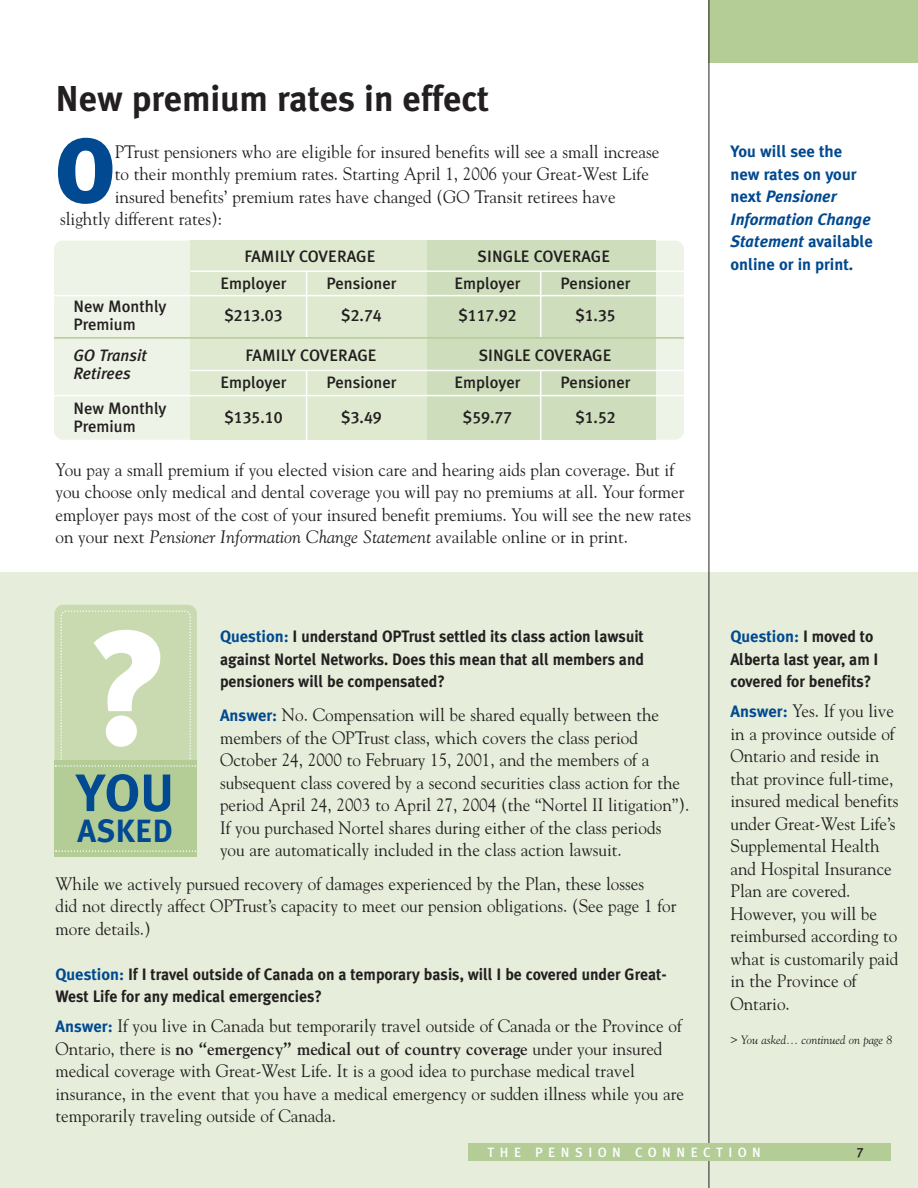
<style>
.page{position:relative;width:918px;height:1188px;background:#fff}
.page>*{position:absolute;margin:0;border:0;box-sizing:border-box;transform-origin:0 0}
.t1{font:900 160.5px "Meta Plus";color:#fff}
.t2{font:900 91.65px "Meta Plus";color:#014990;scale:.95 1}
.t3{font:700 52.5px "Meta Plus";color:#014990}
.t4{font:700 36px "Meta Plus";color:#231f20}
.t5{font:700 32.1px "Meta Plus";color:#014990}
.t6{font:18px/22.5px "Goudy";color:#231f20;scale:.95 1}
.t7{font:700 16.5px/22.5px "Meta Plus";color:#231f20;scale:.95 1}
.t8{font:500 16.5px/18px "Meta Plus";color:#231f20}
.t9{font:700 16.5px/22.5px "Meta Plus";color:#014990}
.t10{font:16.5px "Meta Plus Medium Caps";color:#231f20}
.t11{font:italic 500 16.5px "Meta Plus";color:#231f20}
.t12{font:13.5px "Meta Plus Medium Caps";letter-spacing:.4em;color:#fff}
.t13{font:13.5px "Meta Plus Medium Caps";color:#231f20}
.t14{font:italic 12px "Goudy";color:#231f20}
.s1{font-style:italic}
.s2{color:#014990}
.s3{font-family:"Meta Plus";font-weight:700;font-size:16.5px;color:#014990}
.s4{font-weight:700}
</style>
<div class="page">
<div style="left:0;top:573px;width:918px;height:615px;background:#e6eedb"></div>
<div style="left:709px;top:0;width:209px;height:63px;background:#b4cc95"></div>
<hr style="left:709px;top:0;width:1px;height:1188px;background:#231f20">
<div style="left:468px;top:1143px;width:423px;height:18px;background:#b4cc95"></div>
<div style="left:54px;top:241px;width:630px;height:199px;background:#eef3e7;border-radius:9px"></div>
<div style="left:54px;top:605px;width:143px;height:245px;background:#c9dab1;border-radius:9px"></div>
<div style="left:54px;top:760px;width:143px;height:96px;background:#b4cc95"></div>
<svg style="left:55px;top:610px;width:141px;height:242px"></svg>
<div style="left:190px;top:241px;width:238px;height:199px;background:#dee9d0"></div>
<div style="left:428px;top:241px;width:228px;height:199px;background:#cedebc"></div>
<hr style="left:54px;top:295px;width:630px;height:1px;background:#fff">
<hr style="left:54px;top:395px;width:630px;height:1px;background:#fff">
<hr style="left:190px;top:370px;width:494px;height:1px;background:#fff">
<hr style="left:190px;top:271px;width:494px;height:1px;background:#fff">
<hr style="left:306px;top:272px;width:1px;height:66px;background:#fff">
<hr style="left:306px;top:370px;width:1px;height:70px;background:#fff">
<hr style="left:540px;top:370px;width:1px;height:70px;background:#fff">
<hr style="left:540px;top:272px;width:1px;height:66px;background:#fff">
<hr style="left:54px;top:337px;width:630px;height:2px;background:#b4cc95">
<h3 class="t4" style="left:56px;top:77px;width:435px">New premium rates in effect</h3>
<h2 class="t2" style="left:56px;top:118px;width:64px">O</h2>
<p class="t6" style="left:115px;top:140px;width:575px">PTrust pensioners who are eligible for insured benefits will see a small increase</p>
<p class="t6" style="left:115px;top:163px;width:564px">to their monthly premium rates. Starting April 1, 2006 your Great-West Life</p>
<p class="t6" style="left:115px;top:185px;width:529px">insured benefits’ premium rates have changed (GO Transit retirees have</p>
<p class="t6" style="left:60px;top:208px;width:172px">slightly different rates):</p>
<p class="t8" style="left:244px;top:248px;width:133px">FAMILY COVERAGE</p>
<p class="t8" style="left:478px;top:248px;width:134px">SINGLE COVERAGE</p>
<p class="t8" style="left:221px;top:275px;width:67px">Employer</p>
<p class="t8" style="left:327px;top:275px;width:72px">Pensioner</p>
<p class="t8" style="left:455px;top:275px;width:67px">Employer</p>
<p class="t8" style="left:561px;top:275px;width:72px">Pensioner</p>
<p class="t8" style="left:73px;top:297px;width:95px">New Monthly<br>Premium</p>
<p class="t10" style="left:224px;top:306px;width:60px">$213.03</p>
<p class="t10" style="left:341px;top:306px;width:42px">$2.74</p>
<p class="t10" style="left:459px;top:306px;width:60px">$117.92</p>
<p class="t10" style="left:575px;top:306px;width:42px">$1.35</p>
<p class="t11" style="left:74px;top:346px;width:75px">GO Transit</p>
<p class="t8" style="left:245px;top:347px;width:133px">FAMILY COVERAGE</p>
<p class="t8" style="left:479px;top:347px;width:134px">SINGLE COVERAGE</p>
<p class="t11" style="left:74px;top:364px;width:59px">Retirees</p>
<p class="t8" style="left:221px;top:374px;width:67px">Employer</p>
<p class="t8" style="left:327px;top:374px;width:72px">Pensioner</p>
<p class="t8" style="left:455px;top:374px;width:67px">Employer</p>
<p class="t8" style="left:561px;top:374px;width:72px">Pensioner</p>
<p class="t8" style="left:74px;top:399px;width:95px">New Monthly<br>Premium</p>
<p class="t10" style="left:224px;top:408px;width:60px">$135.10</p>
<p class="t10" style="left:341px;top:408px;width:42px">$3.49</p>
<p class="t10" style="left:463px;top:408px;width:51px">$59.77</p>
<p class="t10" style="left:575px;top:408px;width:42px">$1.52</p>
<p class="t6" style="left:55px;top:458px;width:671px">You pay a small premium if you elected vision care and hearing aids plan coverage. But if you choose only medical and dental coverage you will pay no premiums at all. Your former employer pays most of the cost of your insured benefit premiums. You will see the new rates on your next <span class="s1">Pensioner Information Change Statement</span> available online or in print.</p>
<h1 class="t1" style="left:86px;top:595px;width:86px">?</h1>
<h3 class="t3" style="left:76px;top:762px;width:100px">YOU</h3>
<h3 class="t5" style="left:78px;top:812px;width:97px">ASKED</h3>
<p class="t7" style="left:220px;top:625px;width:448px;text-align:justify"><span class="s2">Question:</span> I understand OPTrust settled its class action lawsuit against Nortel Networks. Does this mean that all members and pensioners will be compensated?</p>
<p class="t6" style="left:220px;top:704px;width:496px"><span class="s3">Answer:</span> No. Compensation will be shared equally between the members of the OPTrust class, which covers the class period October 24, 2000 to February 15, 2001, and the members of a subsequent class covered by a second securities class action for the period April 24, 2003 to April 27, 2004 (the “Nortel II litigation”).<br>If you purchased Nortel shares during either of the class periods you are automatically included in the class action lawsuit.</p>
<p class="t6" style="left:55px;top:872px;width:655px">While we actively pursued recovery of damages experienced by the Plan, these losses<br>did not directly affect OPTrust’s capacity to meet our pension obligations. (See page 1 for more details.)</p>
<p class="t7" style="left:56px;top:963px;width:645px"><span class="s2">Question:</span> If I travel outside of Canada on a temporary basis, will I be covered under Great-<br>West Life for any medical emergencies?</p>
<p class="t6" style="left:55px;top:1015px;width:663px"><span class="s3">Answer:</span> If you live in Canada but temporarily travel outside of Canada or the Province of Ontario, there is <span class="s4">no “emergency” medical out of country coverage</span> under your insured medical coverage with Great-West Life. It is a good idea to purchase medical travel insurance, in the event that you have a medical emergency or sudden illness while you are temporarily traveling outside of Canada.</p>
<p class="t9" style="left:730px;top:140px;width:144px">You will see the new rates on your next <span class="s1">Pensioner<br>Information Change<br>Statement</span> available online or in print.</p>
<p class="t7" style="left:730px;top:625px;width:157px"><span class="s2">Question:</span> I moved to<br>Alberta last year, am I covered for benefits?</p>
<p class="t6" style="left:730px;top:700px;width:178px"><span class="s3">Answer:</span> Yes. If you live in a province outside of<br>Ontario and reside in that province full-time, insured medical benefits under Great-West Life’s<br>Supplemental Health and Hospital Insurance<br>Plan are covered.<br>However, you will be reimbursed according to what is customarily paid in the Province of<br>Ontario.</p>
<p class="t14" style="left:730px;top:1033px;width:164px">&gt; You asked... continued on page 8</p>
<p class="t12" style="left:488px;top:1144px;width:275px">THE PENSION CONNECTION</p>
<p class="t13" style="left:857px;top:1144px;width:9px">7</p>
</div>
